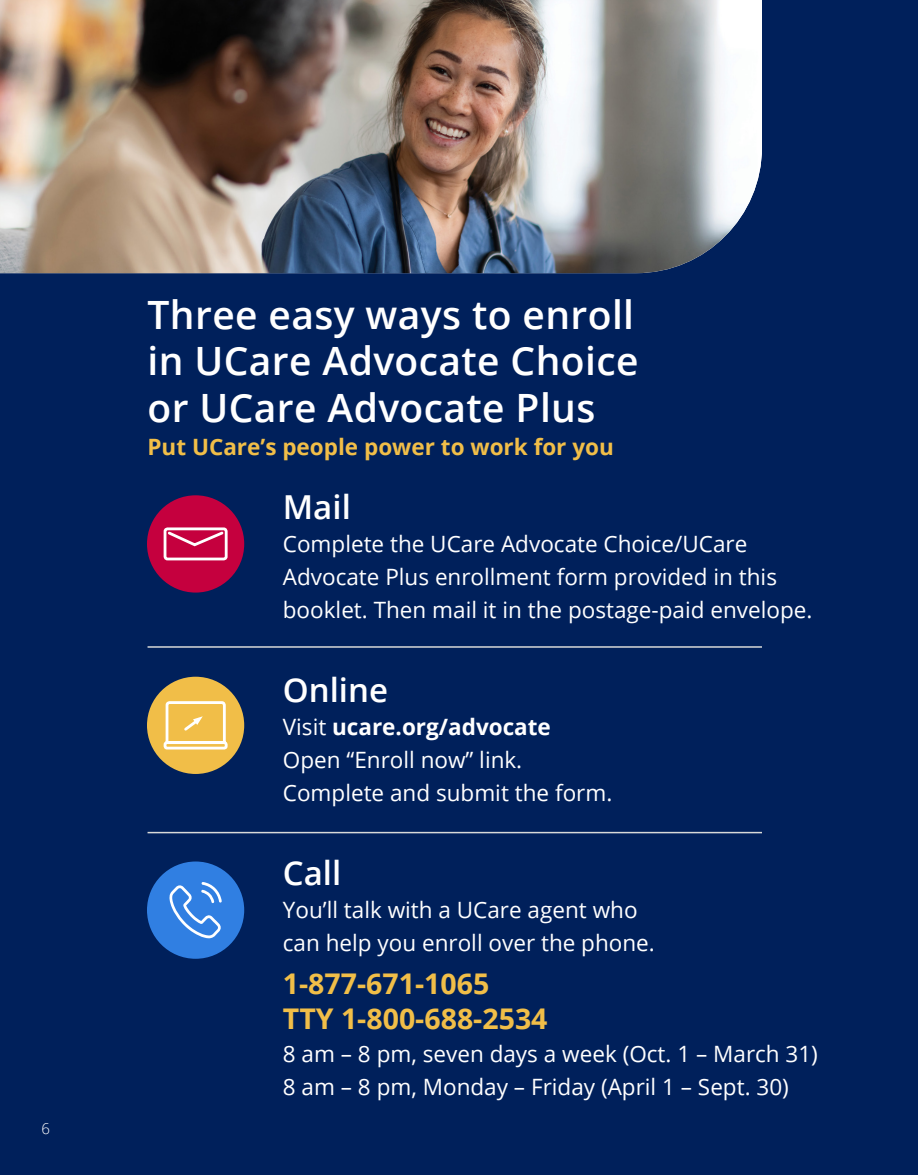
<style>
.page{position:relative;width:918px;height:1175px;background:#fff}
.page>*{position:absolute;margin:0;border:0;box-sizing:border-box;transform-origin:0 0}
.t1{font:600 39px/46.5px "Open Sans";letter-spacing:.01em;color:#fff;text-align:justify}
.t2{font:600 33px "Open Sans";color:#fff}
.t3{font:700 28.5px "Open Sans";color:#f1be48}
.t4{font:22.5px/33px "Open Sans";color:#fff}
.t5{font:700 22.5px "Open Sans";color:#f1be48}
.t6{font:700 22.5px "Open Sans";color:#fff}
.t7{font:300 15px "Open Sans";color:#fff}
.s1{font-weight:400}
</style>
<div class="page">
<div style="left:0;top:0;width:918px;height:1174px;background:#00205b"></div>
<img style="left:0;top:0;width:762px;height:273px">
<hr style="left:148px;top:646px;width:614px;height:1px;background:#d8d9d8">
<hr style="left:148px;top:832px;width:614px;height:1px;background:#d8d9d8">
<div style="left:147px;top:495px;width:97px;height:97px;background:#c5003e;border-radius:50%"></div>
<div style="left:164px;top:527px;width:64px;height:33px;border:3px solid #fff;border-radius:3px"></div>
<svg style="left:166px;top:529px;width:60px;height:19px"></svg>
<div style="left:147px;top:676px;width:97px;height:98px;background:#f1be48;border-radius:50%"></div>
<svg style="left:163px;top:701px;width:65px;height:49px"></svg>
<div style="left:147px;top:861px;width:97px;height:97px;background:#307fe2;border-radius:50%"></div>
<svg style="left:169px;top:882px;width:53px;height:56px"></svg>
<p class="t7" style="left:41px;top:1118px;width:10px">6</p>
<p class="t1" style="left:148px;top:291px;width:493px">Three easy ways to enroll in UCare Advocate Choice or UCare Advocate Plus</p>
<p class="t5" style="left:148px;top:431px;width:468px">Put UCare’s people power to work for you</p>
<p class="t2" style="left:283px;top:484px;width:70px">Mail</p>
<p class="t4" style="left:283px;top:527px;width:531px">Complete the UCare Advocate Choice/UCare<br>Advocate Plus enrollment form provided in this booklet. Then mail it in the postage-paid envelope.</p>
<p class="t2" style="left:283px;top:667px;width:107px">Online</p>
<p class="t6" style="left:283px;top:711px;width:270px"><span class="s1">Visit</span> ucare.org/advocate</p>
<p class="t4" style="left:283px;top:743px;width:241px">Open “Enroll now” link.</p>
<p class="t4" style="left:283px;top:776px;width:331px">Complete and submit the form.</p>
<p class="t2" style="left:283px;top:850px;width:60px">Call</p>
<p class="t4" style="left:283px;top:893px;width:374px">You’ll talk with a UCare agent who can help you enroll over the phone.</p>
<p class="t3" style="left:283px;top:964px;width:208px">1-877-671-1065</p>
<p class="t3" style="left:283px;top:998px;width:266px">TTY 1-800-688-2534</p>
<p class="t4" style="left:283px;top:1036px;width:537px">8 am – 8 pm, seven days a week (Oct. 1 – March 31)</p>
<p class="t4" style="left:283px;top:1069px;width:508px">8 am – 8 pm, Monday – Friday (April 1 – Sept. 30)</p>
</div>
